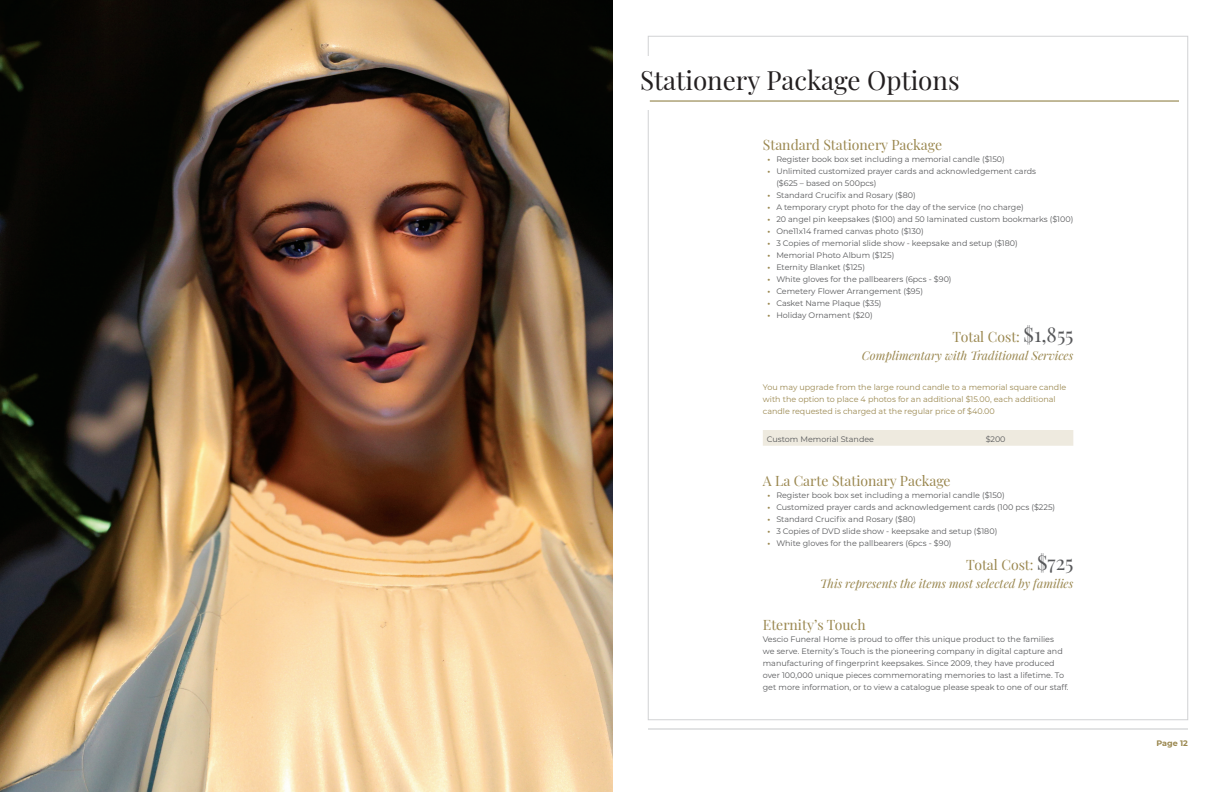
<style>
.page{position:relative;width:1224px;height:792px;background:#fff}
.page>*{position:absolute;margin:0;border:0;box-sizing:border-box;transform-origin:0 0}
.medium_title{font:26px "Playfair Display";color:#231f20}
.subtitle{font:14px "Playfair Display";color:#9a874f}
.subtitle-2{font:italic 12px "Playfair Display";color:#9a874f}
.t1{font:8px/12px "Montserrat";color:#57585a}
.note{font:8px/12px "Montserrat";color:#9a874f}
.t2{font:700 8px "Montserrat";color:#9a874f}
.s1{font-weight:700;color:#9a874f}
.s2{font-size:20px;color:#57585a}
</style>
<div class="page">
<hr style="left:648px;top:729px;width:540px;height:1px;background:#c7c8ca">
<hr style="left:650px;top:101px;width:529px;height:1px;background:#857333">
<img style="left:0;top:0;width:613px;height:792px">
<div style="left:763px;top:430px;width:310px;height:16px;background:#eeeadf"></div>
<p class="medium_title" style="left:640px;top:60px;width:321px">Stationery Package Options</p>
<p class="subtitle" style="left:763px;top:134px;width:181px">Standard Stationery Package</p>
<p class="t1" style="left:767px;top:153px;width:239px"><span class="s1">•</span> Register book box set including a memorial candle ($150)</p>
<p class="t1" style="left:776px;top:165px;width:261px;text-indent:-9px"><span class="s1">•</span> Unlimited customized prayer cards and acknowledgement cards ($625 – based on 500pcs)</p>
<p class="t1" style="left:767px;top:189px;width:150px"><span class="s1">•</span> Standard Crucifix and Rosary ($80)</p>
<p class="t1" style="left:767px;top:201px;width:258px"><span class="s1">•</span> A temporary crypt photo for the day of the service (no charge)</p>
<p class="t1" style="left:767px;top:213px;width:307px"><span class="s1">•</span> 20 angel pin keepsakes ($100) and 50 laminated custom bookmarks ($100)</p>
<p class="t1" style="left:767px;top:225px;width:158px"><span class="s1">•</span> One11x14 framed canvas photo ($130)</p>
<p class="t1" style="left:767px;top:237px;width:252px"><span class="s1">•</span> 3 Copies of memorial slide show - keepsake and setup ($180)</p>
<p class="t1" style="left:767px;top:249px;width:128px"><span class="s1">•</span> Memorial Photo Album ($125)</p>
<p class="t1" style="left:767px;top:261px;width:99px"><span class="s1">•</span> Eternity Blanket ($125)</p>
<p class="t1" style="left:767px;top:273px;width:186px"><span class="s1">•</span> White gloves for the pallbearers (6pcs - $90)</p>
<p class="t1" style="left:767px;top:285px;width:157px"><span class="s1">•</span> Cemetery Flower Arrangement ($95)</p>
<p class="t1" style="left:767px;top:297px;width:116px"><span class="s1">•</span> Casket Name Plaque ($35)</p>
<p class="t1" style="left:767px;top:309px;width:107px"><span class="s1">•</span> Holiday Ornament ($20)</p>
<p class="subtitle" style="left:953px;top:326px;width:122px">Total Cost: <span class="s2">$1,855</span></p>
<p class="subtitle-2" style="left:862px;top:346px;width:213px">Complimentary with Traditional Services</p>
<p class="note" style="left:763px;top:381px;width:305px">You may upgrade from the large round candle to a memorial square candle with the option to place 4 photos for an additional $15.00, each additional candle requested is charged at the regular price of $40.00</p>
<p class="t1" style="left:767px;top:433px;width:109px">Custom Memorial Standee</p>
<p class="t1" style="left:986px;top:433px;width:21px">$200</p>
<p class="subtitle" style="left:763px;top:470px;width:189px">A La Carte Stationary Package</p>
<p class="t1" style="left:767px;top:489px;width:239px"><span class="s1">•</span> Register book box set including a memorial candle ($150)</p>
<p class="t1" style="left:767px;top:501px;width:289px"><span class="s1">•</span> Customized prayer cards and acknowledgement cards (100 pcs ($225)</p>
<p class="t1" style="left:767px;top:513px;width:150px"><span class="s1">•</span> Standard Crucifix and Rosary ($80)</p>
<p class="t1" style="left:767px;top:525px;width:232px"><span class="s1">•</span> 3 Copies of DVD slide show - keepsake and setup ($180)</p>
<p class="t1" style="left:767px;top:537px;width:186px"><span class="s1">•</span> White gloves for the pallbearers (6pcs - $90)</p>
<p class="subtitle" style="left:966px;top:554px;width:109px">Total Cost: <span class="s2">$725</span></p>
<p class="subtitle-2" style="left:820px;top:574px;width:255px">This represents the items most selected by families</p>
<p class="subtitle" style="left:763px;top:614px;width:104px">Eternity’s Touch</p>
<p class="t1" style="left:763px;top:633px;width:307px">Vescio Funeral Home is proud to offer this unique product to the families<br>we serve. Eternity’s Touch is the pioneering company in digital capture and manufacturing of fingerprint keepsakes. Since 2009, they have produced over 100,000 unique pieces commemorating memories to last a lifetime. To get more information, or to view a catalogue please speak to one of our staff.</p>
<p class="t2" style="left:1157px;top:737px;width:33px">Page 12</p>
</div>
